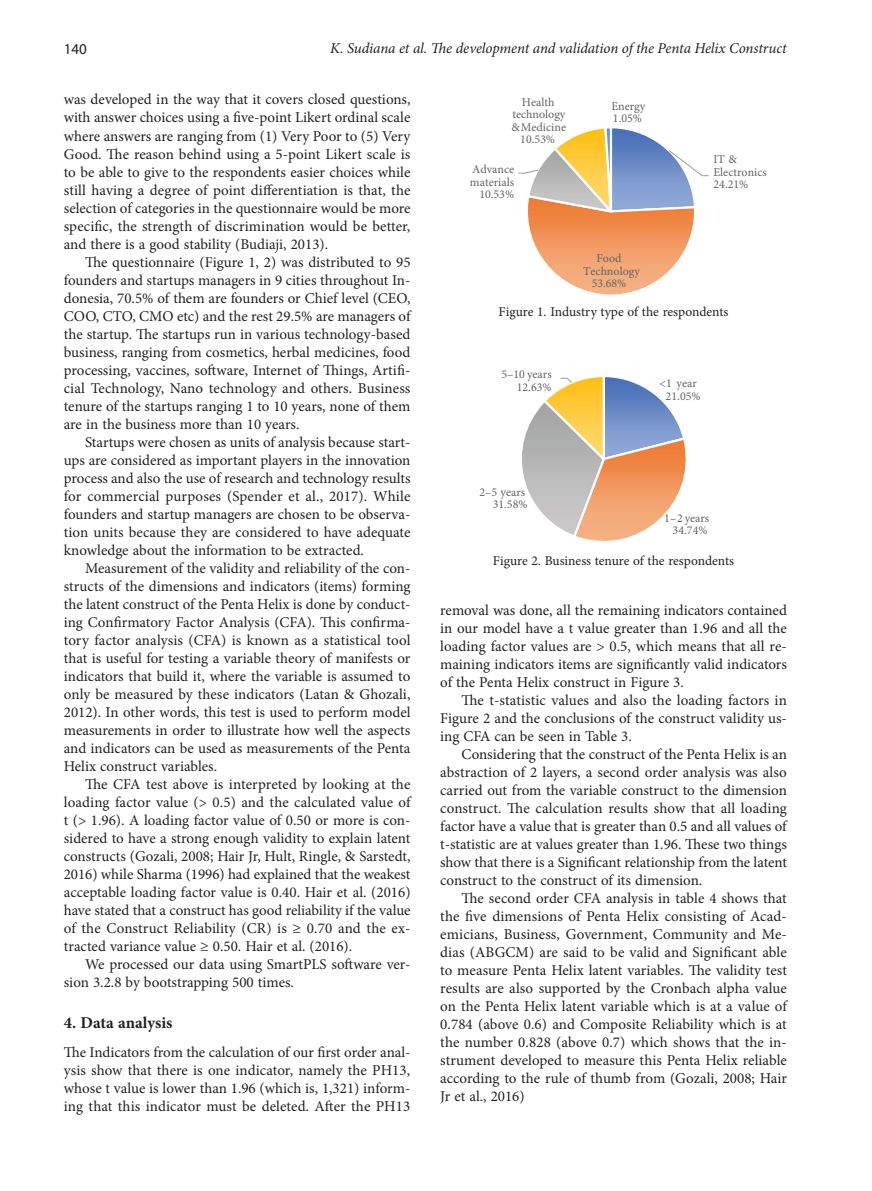
<style>
.page{position:relative;width:872px;height:1191px;background:#fff}
.page>*{position:absolute;margin:0;border:0;box-sizing:border-box;transform-origin:0 0}
._01{font:700 16.5px "Minion Pro";color:#231f20}
.Tekstas{font:15px/18px "Minion Pro";color:#231f20;text-align:justify}
._00{font:15px/18px "Minion Pro";color:#231f20;text-align:justify}
.t1{font:italic 15px "Minion Pro";letter-spacing:-.01em;color:#231f20}
.t2{font:15px "Myriad Pro";color:#231f20}
.t3{font:13.5px "Minion Pro";color:#231f20}
.t4{font:12px/12.5px "Minion Pro";color:#636366;text-align:center}
</style>
<div class="page">
<svg style="left:518px;top:128px;width:191px;height:167px"></svg>
<svg style="left:522px;top:377px;width:164px;height:164px"></svg>
<p class="t2" style="left:64px;top:39px;width:25px">140</p>
<p class="t1" style="left:330px;top:38px;width:458px">K. Sudiana et al. The development and validation of the Penta Helix Construct</p>
<p class="_00" style="left:64px;top:91px;width:348px">was developed in the way that it covers closed questions, with answer choices using a five-point Likert ordinal scale where answers are ranging from (1) Very Poor to (5) Very Good. The reason behind using a 5-point Likert scale is to be able to give to the respondents easier choices while still having a degree of point differentiation is that, the selection of categories in the questionnaire would be more specific, the strength of discrimination would be better, and there is a good stability (Budiaji, 2013).</p>
<p class="Tekstas" style="left:64px;top:253px;width:348px;text-indent:21px">The questionnaire (Figure 1, 2) was distributed to 95 founders and startups managers in 9 cities throughout In&shy;donesia, 70.5% of them are founders or Chief level (CEO, COO, CTO, CMO etc) and the rest 29.5% are managers of the startup. The startups run in various technology-based business, ranging from cosmetics, herbal medicines, food processing, vaccines, software, Internet of Things, Artifi&shy;cial Technology, Nano technology and others. Business tenure of the startups ranging 1 to 10 years, none of them are in the business more than 10 years.</p>
<p class="Tekstas" style="left:64px;top:433px;width:348px;text-indent:21px">Startups were chosen as units of analysis because start&shy;ups are considered as important players in the innovation process and also the use of research and technology results for commercial purposes (Spender et al., 2017). While founders and startup managers are chosen to be observa&shy;tion units because they are considered to have adequate knowledge about the information to be extracted.</p>
<p class="Tekstas" style="left:64px;top:559px;width:348px;text-indent:21px">Measurement of the validity and reliability of the con&shy;structs of the dimensions and indicators (items) forming the latent construct of the Penta Helix is done by conduct&shy;ing Confirmatory Factor Analysis (CFA). This confirma&shy;tory factor analysis (CFA) is known as a statistical tool that is useful for testing a variable theory of manifests or indicators that build it, where the variable is assumed to only be measured by these indicators (Latan &amp; Ghozali, 2012). In other words, this test is used to perform model measurements in order to illustrate how well the aspects and indicators can be used as measurements of the Penta Helix construct variables.</p>
<p class="Tekstas" style="left:64px;top:775px;width:348px;text-indent:21px">The CFA test above is interpreted by looking at the loading factor value (&gt; 0.5) and the calculated value of t (&gt; 1.96). A loading factor value of 0.50 or more is con&shy;sidered to have a strong enough validity to explain latent constructs (Gozali, 2008; Hair Jr, Hult, Ringle, &amp; Sarstedt, 2016) while Sharma (1996) had explained that the weakest acceptable loading factor value is 0.40. Hair et al. (2016) have stated that a construct has good reliability if the value of the Construct Reliability (CR) is ≥ 0.70 and the ex&shy;tracted variance value ≥ 0.50. Hair et al. (2016).</p>
<p class="Tekstas" style="left:64px;top:955px;width:348px;text-indent:21px">We processed our data using SmartPLS software ver&shy;sion 3.2.8 by bootstrapping 500 times.</p>
<p class="_01" style="left:64px;top:1011px;width:110px">4. Data analysis</p>
<p class="_00" style="left:64px;top:1043px;width:348px">The Indicators from the calculation of our first order anal&shy;ysis show that there is one indicator, namely the PH13, whose t value is lower than 1.96 (which is, 1,321) inform&shy;ing that this indicator must be deleted. After the PH13</p>
<p class="t4" style="left:511px;top:96px;width:56px">Health technology &amp;Medicine<br>10.53%</p>
<p class="t4" style="left:611px;top:100px;width:36px;text-align:left">Energy<br>1.05%</p>
<p class="t4" style="left:713px;top:153px;width:55px;text-align:left">IT &amp;<br>Electronics<br>24.21%</p>
<p class="t4" style="left:470px;top:163px;width:46px;text-align:right">Advance materials<br>10.53%</p>
<p class="t4" style="left:583px;top:252px;width:58px">Food<br>Technology<br>53.68%</p>
<p class="t3" style="left:498px;top:303px;width:231px">Figure 1. Industry type of the respondents</p>
<p class="t4" style="left:501px;top:368px;width:52px;text-align:right">5–10 years<br>12.63%</p>
<p class="t4" style="left:659px;top:377px;width:42px">&lt;1 year<br>21.05%</p>
<p class="t4" style="left:479px;top:486px;width:50px;text-align:right">2–5 years<br>31.58%</p>
<p class="t4" style="left:664px;top:511px;width:47px">1–2 years<br>34.74%</p>
<p class="t3" style="left:493px;top:552px;width:243px">Figure 2. Business tenure of the respondents</p>
<p class="_00" style="left:440px;top:601px;width:348px">removal was done, all the remaining indicators contained in our model have a t value greater than 1.96 and all the loading factor values are &gt; 0.5, which means that all re&shy;maining indicators items are significantly valid indicators of the Penta Helix construct in Figure 3.</p>
<p class="Tekstas" style="left:440px;top:691px;width:348px;text-indent:21px">The t-statistic values and also the loading factors in Figure 2 and the conclusions of the construct validity us&shy;ing CFA can be seen in Table 3.</p>
<p class="Tekstas" style="left:440px;top:745px;width:348px;text-indent:21px">Considering that the construct of the Penta Helix is an abstraction of 2 layers, a second order analysis was also carried out from the variable construct to the dimension construct. The calculation results show that all loading factor have a value that is greater than 0.5 and all values of t-statistic are at values greater than 1.96. These two things show that there is a Significant relationship from the latent construct to the construct of its dimension.</p>
<p class="Tekstas" style="left:440px;top:889px;width:348px;text-indent:21px">The second order CFA analysis in table 4 shows that the five dimensions of Penta Helix consisting of Acad&shy;emicians, Business, Government, Community and Me&shy;dias (ABGCM) are said to be valid and Significant able to measure Penta Helix latent variables. The validity test results are also supported by the Cronbach alpha value on the Penta Helix latent variable which is at a value of 0.784 (above 0.6) and Composite Reliability which is at the number 0.828 (above 0.7) which shows that the in&shy;strument developed to measure this Penta Helix reliable according to the rule of thumb from (Gozali, 2008; Hair Jr et al., 2016)</p>
</div>
